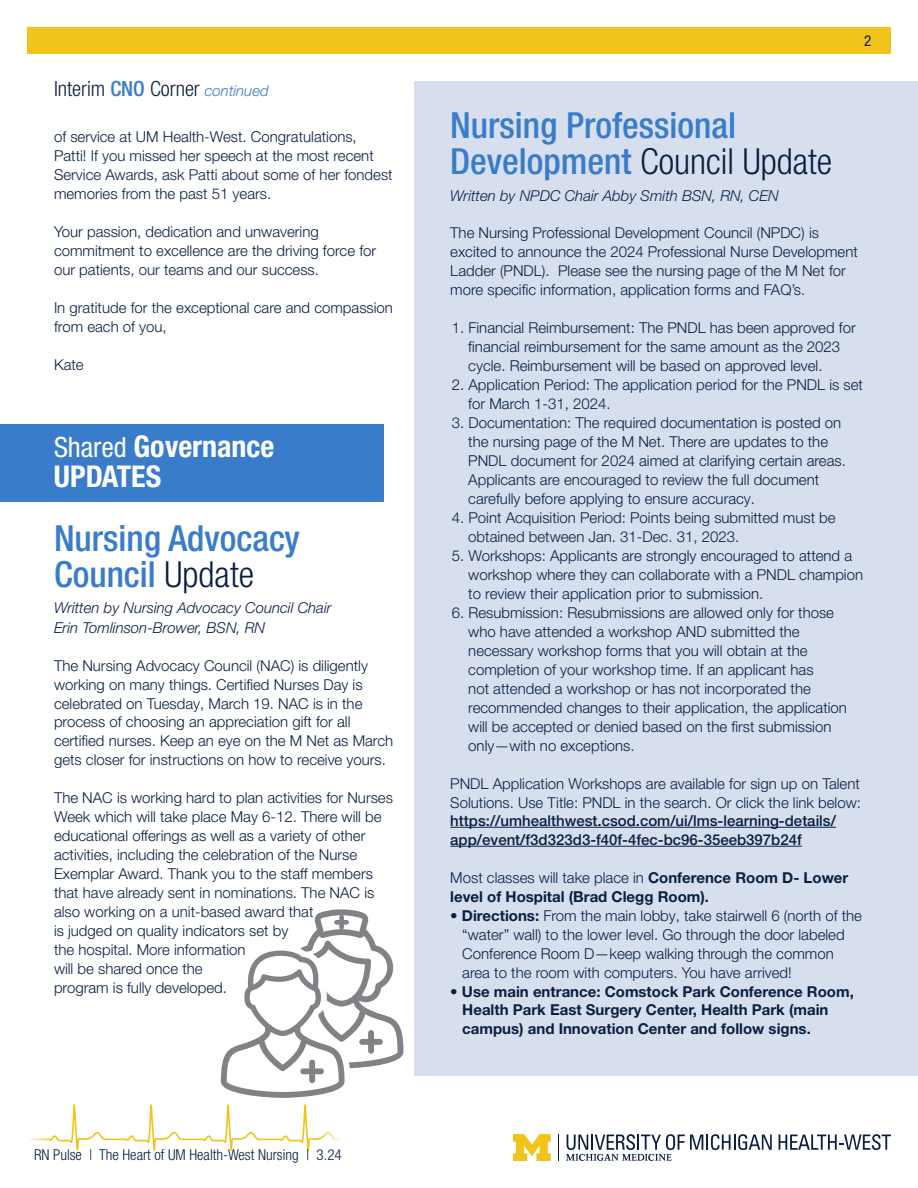
<style>
.page{position:relative;width:918px;height:1188px;background:#fff}
.page>*{position:absolute;margin:0;border:0;box-sizing:border-box;transform-origin:0 0}
.t1{font:500 condensed 36px/36px "Helvetica Neue LT Pro";color:#397cc9}
.t2{font:700 condensed 30px/30px "Helvetica Neue LT Pro";color:#fff}
.t3{font:300 condensed 21px "Helvetica Neue LT Pro";color:#091f40}
.t4{font:300 15px/18.9px "Helvetica Neue LT Pro";color:#091f40}
.t5{font:700 15px/18.9px "Helvetica Neue LT Pro";color:#091f40}
.t6{font:italic 300 15px/19.5px "Helvetica Neue LT Pro";color:#091f40}
.t7{font:500 15px/18.9px "Helvetica Neue LT Pro";color:#091f40}
.t8{font:300 condensed 15px "Helvetica Neue LT Pro";color:#091f40}
.t9{font:condensed 15px "Helvetica Neue LT Pro";color:#091f40}
.s1{font-weight:500;color:#397cc9}
.s2{font-style:italic;font-stretch:normal;font-size:15px;color:#397cc9}
.s3{font-weight:400;font-size:27.9px}
.s4{font-weight:300;color:#091f40}
.s5{font-weight:300}
.s6{font-weight:700}
</style>
<div class="page">
<svg style="left:779px;top:1134px;width:112px;height:16px"></svg>
<svg style="left:513px;top:1134px;width:38px;height:27px"></svg>
<svg style="left:566px;top:1134px;width:206px;height:27px"></svg>
<svg style="left:558px;top:1134px;width:1px;height:27px"></svg>
<svg style="left:51px;top:1104px;width:268px;height:47px"></svg>
<svg style="left:29px;top:1138px;width:22px;height:3px"></svg>
<svg style="left:319px;top:1132px;width:23px;height:8px"></svg>
<div style="left:27px;top:27px;width:864px;height:27px;background:#f2c318"></div>
<div style="left:415px;top:81px;width:503px;height:995px;background:#d7dfef"></div>
<div style="left:0;top:424px;width:383px;height:78px;background:#397cc9"></div>
<hr style="left:450px;top:827px;width:386px;height:1px;background:#091f40">
<hr style="left:450px;top:846px;width:352px;height:1px;background:#091f40">
<svg style="left:221px;top:909px;width:182px;height:189px"></svg>
<h3 class="t3" style="left:54px;top:76px;width:216px">Interim <span class="s1">CNO</span> Corner <span class="s2">continued</span></h3>
<p class="t4" style="left:54px;top:127px;width:340px">of service at UM Health-West. Congratulations, Patti! If you missed her speech at the most recent Service Awards, ask Patti about some of her fondest memories from the past 51 years.</p>
<p class="t4" style="left:54px;top:222px;width:324px">Your passion, dedication and unwavering commitment to excellence are the driving force for our patients, our teams and our success.</p>
<p class="t4" style="left:54px;top:298px;width:340px">In gratitude for the exceptional care and compassion from each of you,</p>
<p class="t4" style="left:54px;top:355px;width:31px">Kate</p>
<h2 class="t2" style="left:54px;top:432px;width:222px"><span class="s3">Shared</span> Governance<br>UPDATES</h2>
<h1 class="t1" style="left:54px;top:519px;width:247px">Nursing Advocacy<br>Council <span class="s4">Update</span></h1>
<p class="t6" style="left:54px;top:598px;width:279px">Written by Nursing Advocacy Council Chair<br>Erin Tomlinson-Brower, BSN, RN</p>
<p class="t4" style="left:54px;top:655px;width:341px">The Nursing Advocacy Council (NAC) is diligently working on many things. Certified Nurses Day is celebrated on Tuesday, March 19. NAC is in the process of choosing an appreciation gift for all certified nurses. Keep an eye on the M Net as March gets closer for instructions on how to receive yours.</p>
<p class="t4" style="left:54px;top:788px;width:340px">The NAC is working hard to plan activities for Nurses Week which will take place May 6-12. There will be educational offerings as well as a variety of other activities, including the celebration of the Nurse Exemplar Award. Thank you to the staff members that have already sent in nominations. The NAC is also working on a unit-based award that<br>is judged on quality indicators set by<br>the hospital. More information<br>will be shared once the<br>program is fully developed.</p>
<p class="t8" style="left:34px;top:1146px;width:309px">RN Pulse | The Heart of UM Health-West Nursing | 3.24</p>
<p class="t9" style="left:864px;top:32px;width:9px">2</p>
<h1 class="t1" style="left:450px;top:107px;width:383px">Nursing Professional<br>Development <span class="s4">Council Update</span></h1>
<p class="t6" style="left:450px;top:185px;width:330px">Written by NPDC Chair Abby Smith BSN, RN, CEN</p>
<p class="t4" style="left:450px;top:223px;width:409px">The Nursing Professional Development Council (NPDC) is excited to announce the 2024 Professional Nurse Development Ladder (PNDL). Please see the nursing page of the M Net for more specific information, application forms and FAQ’s.</p>
<p class="t4" style="left:468px;top:318px;width:389px;text-indent:-16px">1. Financial Reimbursement: The PNDL has been approved for financial reimbursement for the same amount as the 2023 cycle. Reimbursement will be based on approved level.</p>
<p class="t4" style="left:468px;top:375px;width:396px;text-indent:-16px">2. Application Period: The application period for the PNDL is set for March 1-31, 2024.</p>
<p class="t4" style="left:468px;top:413px;width:379px;text-indent:-16px">3. Documentation: The required documentation is posted on the nursing page of the M Net. There are updates to the PNDL document for 2024 aimed at clarifying certain areas.<br>Applicants are encouraged to review the full document carefully before applying to ensure accuracy.</p>
<p class="t4" style="left:468px;top:508px;width:369px;text-indent:-16px">4. Point Acquisition Period: Points being submitted must be obtained between Jan. 31-Dec. 31, 2023.</p>
<p class="t4" style="left:468px;top:546px;width:396px;text-indent:-16px">5. Workshops: Applicants are strongly encouraged to attend a workshop where they can collaborate with a PNDL champion to review their application prior to submission.</p>
<p class="t4" style="left:468px;top:603px;width:380px;text-indent:-16px">6. Resubmission: Resubmissions are allowed only for those who have attended a workshop AND submitted the necessary workshop forms that you will obtain at the completion of your workshop time. If an applicant has<br>not attended a workshop or has not incorporated the recommended changes to their application, the application will be accepted or denied based on the first submission only—with no exceptions.</p>
<p class="t4" style="left:450px;top:774px;width:412px">PNDL Application Workshops are available for sign up on Talent<br>Solutions. Use Title: PNDL in the search. Or click the link below:</p>
<p class="t7" style="left:450px;top:811px;width:387px">https://umhealthwest.csod.com/ui/lms-learning-details/ app/event/f3d323d3-f40f-4fec-bc96-35eeb397b24f</p>
<p class="t5" style="left:450px;top:868px;width:400px"><span class="s5">Most classes will take place in</span> Conference Room D- Lower level of Hospital (Brad Clegg Room).</p>
<p class="t4" style="left:462px;top:906px;width:401px;text-indent:-12px">• <span class="s6">Directions:</span> From the main lobby, take stairwell 6 (north of the “water” wall) to the lower level. Go through the door labeled Conference Room D—keep walking through the common area to the room with computers. You have arrived!</p>
<p class="t5" style="left:462px;top:981px;width:393px;text-indent:-12px"><span class="s5">•</span> Use main entrance: Comstock Park Conference Room,<br>Health Park East Surgery Center, Health Park (main campus) and Innovation Center and follow signs.</p>
</div>
